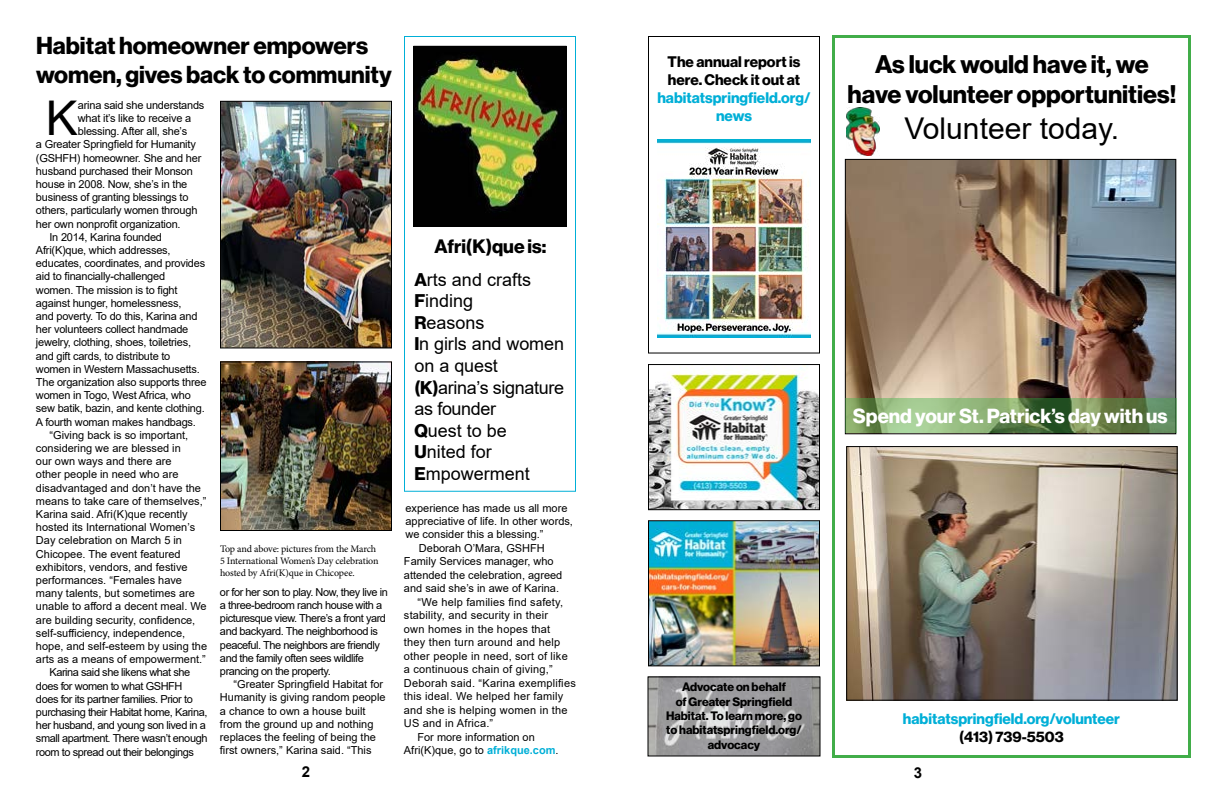
<style>
.page{position:relative;width:1224px;height:792px;background:#fff}
.page>*{position:absolute;margin:0;border:0;box-sizing:border-box;transform-origin:0 0}
.t1{font:47.9px "Arial";color:#000}
.t2{font:30px "Arial";color:#000}
.t3{font:25px/30px "N Haas Grotesk DS Pro 75 Bd";color:#000;text-align:center}
.t4{font:24px/28.8px "N Haas Grotesk DS Pro 75 Bd";color:#000}
.t5{font:20px "N Haas Grotesk DS Pro 75 Bd";color:#fff}
.t6{font:19px "N Haas Grotesk DS Pro 75 Bd";color:#000}
.t7{font:18px/21.6px "Arial";color:#000}
.t8{font:15px/18px "N Haas Grotesk DS Pro 75 Bd";color:#00afd7;text-align:center}
.t9{font:15px/18px "N Haas Grotesk DS Pro 75 Bd";color:#000}
.t10{font:700 15px "Arial";color:#000}
.t11{font:12px/14.4px "N Haas Grotesk DS Pro 75 Bd";color:#000;text-align:center}
.t12{font:11px/13.2px "Arial";color:#000}
.t13{font:11px "Arial";letter-spacing:-.02em;color:#000}
.t14{font:11px/13.2px "Arial";letter-spacing:-.04em;color:#000}
.t15{font:11px "Arial";letter-spacing:.02em;color:#000}
.t16{font:10px/12px "Minion Pro";letter-spacing:-.015em;color:#000}
.s1{font-family:"N Haas Grotesk DS Pro 75 Bd"}
.s2{font-weight:700;color:#00afd7}
</style>
<div class="page">
<div style="left:404px;top:36px;width:172px;height:456px;border:1px solid #00afd7"></div>
<img style="left:415px;top:48px;width:150px;height:177px">
<div style="left:413px;top:46px;width:154px;height:181px;border:1px solid #000"></div>
<img style="left:222px;top:103px;width:168px;height:243px">
<div style="left:220px;top:101px;width:172px;height:247px;border:1px solid #000"></div>
<img style="left:222px;top:363px;width:168px;height:166px">
<div style="left:220px;top:361px;width:172px;height:170px;border:1px solid #000"></div>
<div style="left:832px;top:35px;width:359px;height:723px;border:3px solid #41ad49"></div>
<img style="left:847px;top:161px;width:327px;height:238px">
<div style="left:845px;top:159px;width:331px;height:275px;border:1px solid #000"></div>
<img style="left:848px;top:448px;width:328px;height:251px">
<div style="left:846px;top:446px;width:332px;height:255px;border:1px solid #000"></div>
<svg style="left:845px;top:399px;width:331px;height:34px;background:#759761"></svg>
<img style="left:657px;top:140px;width:154px;height:198px">
<div style="left:648px;top:36px;width:172px;height:318px;border:1px solid #000"></div>
<img style="left:650px;top:366px;width:168px;height:142px">
<div style="left:648px;top:364px;width:172px;height:146px;border:1px solid #000"></div>
<img style="left:846px;top:108px;width:34px;height:48px">
<img style="left:650px;top:522px;width:168px;height:142px">
<div style="left:648px;top:520px;width:172px;height:146px;border:1px solid #000"></div>
<img style="left:650px;top:678px;width:168px;height:76px">
<h3 class="t4" style="left:36px;top:32px;width:358px">Habitat homeowner empowers women, gives back to community</h3>
<h1 class="t1" style="left:46px;top:85px;width:33px">K</h1>
<p class="t13" style="left:78px;top:97px;width:128px">arina said she understands</p>
<p class="t13" style="left:78px;top:111px;width:115px">what it’s like to receive a</p>
<p class="t13" style="left:78px;top:124px;width:111px">blessing. After all, she’s</p>
<p class="t13" style="left:36px;top:137px;width:161px">a Greater Springfield for Humanity</p>
<p class="t13" style="left:36px;top:150px;width:167px">(GSHFH) homeowner. She and her</p>
<p class="t13" style="left:36px;top:163px;width:158px">husband purchased their Monson</p>
<p class="t13" style="left:36px;top:177px;width:153px">house in 2008. Now, she’s in the</p>
<p class="t13" style="left:36px;top:190px;width:154px">business of granting blessings to</p>
<p class="t13" style="left:36px;top:203px;width:163px">others, particularly women through</p>
<p class="t13" style="left:36px;top:216px;width:146px">her own nonprofit organization.</p>
<p class="t13" style="left:49px;top:229px;width:114px">In 2014, Karina founded</p>
<p class="t13" style="left:36px;top:243px;width:136px">Afri(K)que, which addresses,</p>
<p class="t13" style="left:36px;top:256px;width:171px">educates, coordinates, and provides</p>
<p class="t13" style="left:36px;top:269px;width:131px">aid to financially-challenged</p>
<p class="t13" style="left:36px;top:282px;width:143px">women. The mission is to fight</p>
<p class="t13" style="left:36px;top:295px;width:147px">against hunger, homelessness,</p>
<p class="t13" style="left:36px;top:309px;width:163px">and poverty. To do this, Karina and</p>
<p class="t13" style="left:36px;top:322px;width:154px">her volunteers collect handmade</p>
<p class="t13" style="left:36px;top:335px;width:157px">jewelry, clothing, shoes, toiletries,</p>
<p class="t13" style="left:36px;top:348px;width:136px">and gift cards, to distribute to</p>
<p class="t13" style="left:36px;top:361px;width:165px">women in Western Massachusetts.</p>
<p class="t13" style="left:36px;top:375px;width:172px">The organization also supports three</p>
<p class="t13" style="left:36px;top:388px;width:157px">women in Togo, West Africa, who</p>
<p class="t13" style="left:36px;top:401px;width:170px">sew batik, bazin, and kente clothing.</p>
<p class="t13" style="left:36px;top:414px;width:161px">A fourth woman makes handbags.</p>
<p class="t12" style="left:49px;top:428px;width:140px">“Giving back is so important,</p>
<p class="t12" style="left:36px;top:441px;width:146px">considering we are blessed in</p>
<p class="t12" style="left:36px;top:455px;width:137px">our own ways and there are</p>
<p class="t12" style="left:36px;top:468px;width:144px">other people in need who are</p>
<p class="t12" style="left:36px;top:481px;width:167px">disadvantaged and don’t have the</p>
<p class="t12" style="left:36px;top:494px;width:172px">means to take care of themselves,”</p>
<p class="t12" style="left:36px;top:507px;width:153px">Karina said. Afri(K)que recently</p>
<p class="t12" style="left:36px;top:521px;width:161px">hosted its International Women’s</p>
<p class="t12" style="left:36px;top:534px;width:148px">Day celebration on March 5 in</p>
<p class="t12" style="left:36px;top:547px;width:146px">Chicopee. The event featured</p>
<p class="t12" style="left:36px;top:560px;width:153px">exhibitors, vendors, and festive</p>
<p class="t12" style="left:36px;top:573px;width:148px">performances. “Females have</p>
<p class="t12" style="left:36px;top:587px;width:160px">many talents, but sometimes are</p>
<p class="t12" style="left:36px;top:600px;width:172px">unable to afford a decent meal. We</p>
<p class="t12" style="left:36px;top:613px;width:161px">are building security, confidence,</p>
<p class="t12" style="left:36px;top:626px;width:151px">self-sufficiency, independence,</p>
<p class="t12" style="left:36px;top:639px;width:173px">hope, and self-esteem by using the</p>
<p class="t12" style="left:36px;top:653px;width:171px">arts as a means of empowerment.”</p>
<p class="t14" style="left:49px;top:666px;width:142px">Karina said she likens what she</p>
<p class="t14" style="left:36px;top:679px;width:148px">does for women to what GSHFH</p>
<p class="t14" style="left:36px;top:692px;width:158px">does for its partner families. Prior to</p>
<p class="t14" style="left:36px;top:705px;width:173px">purchasing their Habitat home, Karina,</p>
<p class="t14" style="left:36px;top:719px;width:172px">her husband, and young son lived in a</p>
<p class="t14" style="left:36px;top:732px;width:173px">small apartment. There wasn’t enough</p>
<p class="t14" style="left:36px;top:745px;width:160px">room to spread out their belongings</p>
<p class="t16" style="left:220px;top:543px;width:160px">Top and above: pictures from the March<br>5 International Women’s Day celebration hosted by Afri(K)que in Chicopee.</p>
<p class="t14" style="left:220px;top:585px;width:170px">or for her son to play. Now, they live in a three-bedroom ranch house with a picturesque view. There’s a front yard and backyard. The neighborhood is peaceful. The neighbors are friendly and the family often sees wildlife prancing on the property.</p>
<p class="t12" style="left:220px;top:678px;width:167px;text-indent:13px">“Greater Springfield Habitat for<br>Humanity is giving random people a chance to own a house built from the ground up and nothing replaces the feeling of being the first owners,” Karina said. “This</p>
<h3 class="t6" style="left:435px;top:235px;width:113px">Afri(K)que is:</h3>
<h3 class="t7" style="left:414px;top:268px;width:151px"><span class="s1">A</span>rts and crafts<br><span class="s1">F</span>inding<br><span class="s1">R</span>easons<br><span class="s1">I</span>n girls and women on a quest <span class="s1">(K)</span>arina’s signature as founder<br><span class="s1">Q</span>uest to be<br><span class="s1">U</span>nited for<br><span class="s1">E</span>mpowerment</h3>
<p class="t12" style="left:406px;top:501px;width:164px">experience has made us all more</p>
<p class="t12" style="left:406px;top:515px;width:169px">appreciative of life. In other words,</p>
<p class="t12" style="left:406px;top:528px;width:140px">we consider this a blessing.”</p>
<p class="t12" style="left:419px;top:541px;width:127px">Deborah O’Mara, GSHFH</p>
<p class="t12" style="left:404px;top:555px;width:151px">Family Services manager, who</p>
<p class="t12" style="left:404px;top:568px;width:160px">attended the celebration, agreed</p>
<p class="t12" style="left:404px;top:582px;width:157px">and said she’s in awe of Karina.</p>
<p class="t15" style="left:417px;top:594px;width:147px">“We help families find safety,</p>
<p class="t15" style="left:404px;top:608px;width:146px">stability, and security in their</p>
<p class="t15" style="left:404px;top:621px;width:148px">own homes in the hopes that</p>
<p class="t15" style="left:404px;top:635px;width:158px">they then turn around and help</p>
<p class="t15" style="left:404px;top:648px;width:165px">other people in need, sort of like</p>
<p class="t15" style="left:404px;top:662px;width:150px">a continuous chain of giving,”</p>
<p class="t15" style="left:404px;top:675px;width:173px">Deborah said. “Karina exemplifies</p>
<p class="t15" style="left:404px;top:689px;width:161px">this ideal. We helped her family</p>
<p class="t15" style="left:404px;top:702px;width:165px">and she is helping women in the</p>
<p class="t15" style="left:404px;top:716px;width:91px">US and in Africa.”</p>
<p class="t12" style="left:417px;top:730px;width:119px">For more information on</p>
<p class="t12" style="left:404px;top:744px;width:156px">Afri(K)que, go to <span class="s2">afrikque.com</span>.</p>
<h3 class="t9" style="left:668px;top:53px;width:134px">The annual report is here. Check it out at</h3>
<h3 class="t8" style="left:657px;top:89px;width:155px">habitatspringfield.org/ news</h3>
<h3 class="t3" style="left:848px;top:49px;width:330px">As luck would have it, we have volunteer opportunities!</h3>
<h2 class="t2" style="left:905px;top:107px;width:216px">Volunteer today.</h2>
<h3 class="t5" style="left:853px;top:404px;width:316px">Spend your St. Patrick’s day with us</h3>
<p class="t11" style="left:666px;top:680px;width:137px">Advocate on behalf<br>of Greater Springfield<br>Habitat. To learn more, go to habitatspringfield.org/ advocacy</p>
<h3 class="t8" style="left:903px;top:710px;width:219px">habitatspringfield.org/volunteer</h3>
<h3 class="t9" style="left:959px;top:728px;width:106px">(413) 739-5503</h3>
<h3 class="t10" style="left:302px;top:761px;width:10px">2</h3>
<h3 class="t10" style="left:914px;top:762px;width:10px">3</h3>
</div>
